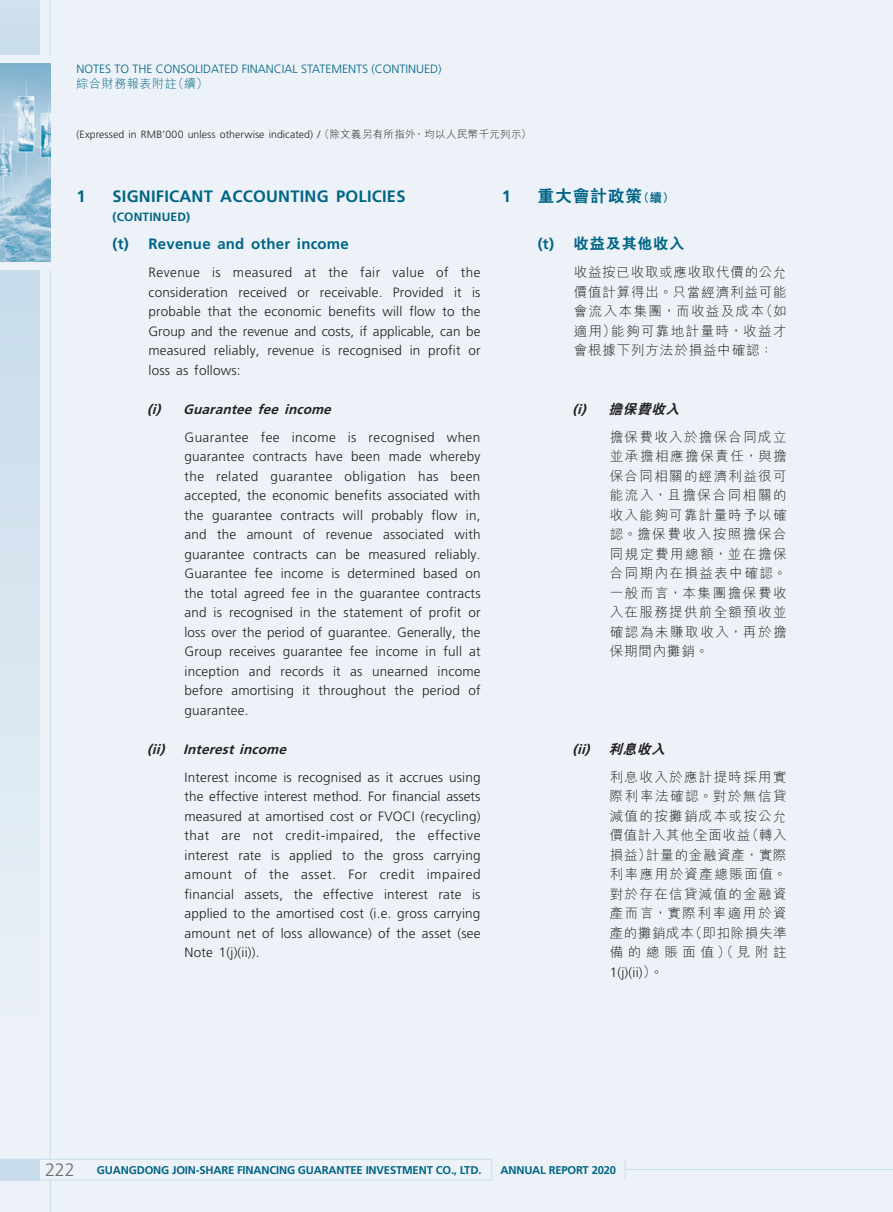
<style>
.page{position:relative;width:893px;height:1212px;background:#ecf2f7}
.page>*{position:absolute;margin:0;border:0;box-sizing:border-box;transform-origin:0 0}
._03_H1{font:700 16.5px "Frutiger LT Std";letter-spacing:.015em;color:#006485}
._03_H1-2{font:800 16.5px "C Hei 2 HK";letter-spacing:.065em;color:#006485}
._04___H2{font:700 15px "Frutiger LT Std";letter-spacing:.015em;color:#006485}
._04___H2-2{font:800 15px "C Hei 2 HK";letter-spacing:.065em;color:#006485}
._14_______P6{font:300 13.5px/19.5px "Frutiger LT Std";letter-spacing:.015em;color:#231f20;text-align:justify}
._14_______P6-2{font:300 13.5px/19.5px "M Hei HK";letter-spacing:.11em;color:#231f20;text-align:justify}
._13_____P4{font:300 13.5px/19.5px "Frutiger LT Std";letter-spacing:.015em;color:#231f20;text-align:justify}
._13_____P4-2{font:300 13.5px/19.5px "M Hei HK";letter-spacing:.085em;color:#231f20;text-align:justify}
._05_____H3{font:italic 700 13.5px "Frutiger LT Std";color:#231f20}
._05_____H3-2{font:italic 800 13.5px "C Hei 2 HK";color:#231f20}
.t1{font:300 12px "Frutiger LT Std";color:#006485}
.t2{font:300 12px "M Hei HK";letter-spacing:.05em;color:#006485}
._03_H1-3{font:700 12px "Frutiger LT Std";letter-spacing:.015em;color:#006485}
.t3{font:700 11.25px "Frutiger LT Std";letter-spacing:-.015em;color:#006485}
.t4{font:300 10.5px "Frutiger LT Std";letter-spacing:.01em;color:#231f20}
.s1{font-family:"M Hei HK"}
.s2{font-size:12px}
.s3{font-family:"Frutiger LT Std";font-weight:700}
.s4{font-family:"C Hei 2 HK";font-weight:800}
.s5{font-family:"Frutiger LT Std"}
.s6{font-weight:300;font-size:18px;color:#6c6d70}
</style>
<div class="page">
<hr style="left:50px;top:270px;width:1px;height:889px;background:#c8dceb">
<hr style="left:50px;top:1179px;width:1px;height:33px;background:#c8dceb">
<div style="left:0;top:0;width:40px;height:55px;background:#c8dceb"></div>
<div style="left:0;top:270px;width:40px;height:766px;background:linear-gradient(to bottom,#c7dbeb,#ebf1f6)"></div>
<hr style="left:50px;top:0;width:1px;height:55px;background:#c8dceb">
<img style="left:0;top:64px;width:51px;height:198px">
<svg style="left:0;top:1159px;width:492px;height:21px"></svg>
<svg style="left:625px;top:1159px;width:1px;height:21px"></svg>
<hr style="left:625px;top:1169px;width:268px;height:1px;background:#c8dceb">
<p class="t1" style="left:77px;top:62px;width:366px">NOTES TO THE CONSOLIDATED FINANCIAL STATEMENTS (CONTINUED)</p>
<p class="t2" style="left:77px;top:75px;width:133px">綜合財務報表附註（續）</p>
<p class="t4" style="left:77px;top:128px;width:456px">(Expressed in RMB’000 unless otherwise indicated) / <span class="s1">（除文義另有所指外，均以人民幣千元列示）</span></p>
<p class="_03_H1" style="left:77px;top:186px;width:11px">1</p>
<p class="_03_H1" style="left:113px;top:186px;width:294px">SIGNIFICANT ACCOUNTING POLICIES</p>
<p class="_03_H1-3" style="left:113px;top:210px;width:79px">(CONTINUED)</p>
<p class="_04___H2" style="left:113px;top:235px;width:238px">(t) Revenue and other income</p>
<p class="_13_____P4" style="left:149px;top:263px;width:334px">Revenue is measured at the fair value of the consideration received or receivable. Provided it is probable that the economic benefits will flow to the Group and the revenue and costs, if applicable, can be measured reliably, revenue is recognised in profit or loss as follows:</p>
<p class="_05_____H3" style="left:147px;top:401px;width:189px">(i) Guarantee fee income</p>
<p class="_14_______P6" style="left:185px;top:428px;width:298px">Guarantee fee income is recognised when guarantee contracts have been made whereby the related guarantee obligation has been accepted, the economic benefits associated with the guarantee contracts will probably flow in, and the amount of revenue associated with guarantee contracts can be measured reliably.<br>Guarantee fee income is determined based on the total agreed fee in the guarantee contracts and is recognised in the statement of profit or loss over the period of guarantee. Generally, the Group receives guarantee fee income in full at inception and records it as unearned income before amortising it throughout the period of guarantee.</p>
<p class="_05_____H3" style="left:147px;top:741px;width:145px">(ii) Interest income</p>
<p class="_14_______P6" style="left:185px;top:768px;width:298px">Interest income is recognised as it accrues using the effective interest method. For financial assets measured at amortised cost or FVOCI (recycling) that are not credit-impaired, the effective interest rate is applied to the gross carrying amount of the asset. For credit impaired financial assets, the effective interest rate is applied to the amortised cost (i.e. gross carrying amount net of loss allowance) of the asset (see Note 1(j)(ii)).</p>
<p class="_03_H1" style="left:502px;top:186px;width:11px">1</p>
<p class="_03_H1-2" style="left:538px;top:185px;width:138px">重大會計政策<span class="s2">（續）</span></p>
<p class="_04___H2-2" style="left:538px;top:234px;width:148px"><span class="s3">(t)</span> 收益及其他收入</p>
<p class="_13_____P4-2" style="left:574px;top:262px;width:214px">收益按已收取或應收取代價的公允價值計算得出。只當經濟利益可能會流入本集團，而收益及成本（如適用）能夠可靠地計量時，收益才會根據下列方法於損益中確認：</p>
<p class="_05_____H3-2" style="left:572px;top:400px;width:113px"><span class="s3">(i)</span> 擔保費收入</p>
<p class="_14_______P6-2" style="left:610px;top:427px;width:178px">擔保費收入於擔保合同成立並承擔相應擔保責任，與擔保合同相關的經濟利益很可能流入，且擔保合同相關的收入能夠可靠計量時予以確認。擔保費收入按照擔保合同規定費用總額，並在擔保合同期內在損益表中確認。一般而言，本集團擔保費收入在服務提供前全額預收並確認為未賺取收入，再於擔保期間內攤銷。</p>
<p class="_05_____H3" style="left:572px;top:741px;width:99px">(ii) <span class="s4">利息收入</span></p>
<p class="_14_______P6-2" style="left:610px;top:767px;width:178px">利息收入於應計提時採用實際利率法確認。對於無信貸減值的按攤銷成本或按公允價值計入其他全面收益（轉入損益）計量的金融資產，實際利率應用於資產總賬面值。對於存在信貸減值的金融資產而言，實際利率適用於資產的攤銷成本（即扣除損失準備的總賬面值）（見附註<span class="s5">1(j)(ii)</span>）。</p>
<p class="t3" style="left:45px;top:1163px;width:438px"><span class="s6">222</span> GUANGDONG JOIN-SHARE FINANCING GUARANTEE INVESTMENT CO., LTD.</p>
<p class="t3" style="left:500px;top:1163px;width:117px">ANNUAL REPORT 2020</p>
</div>
